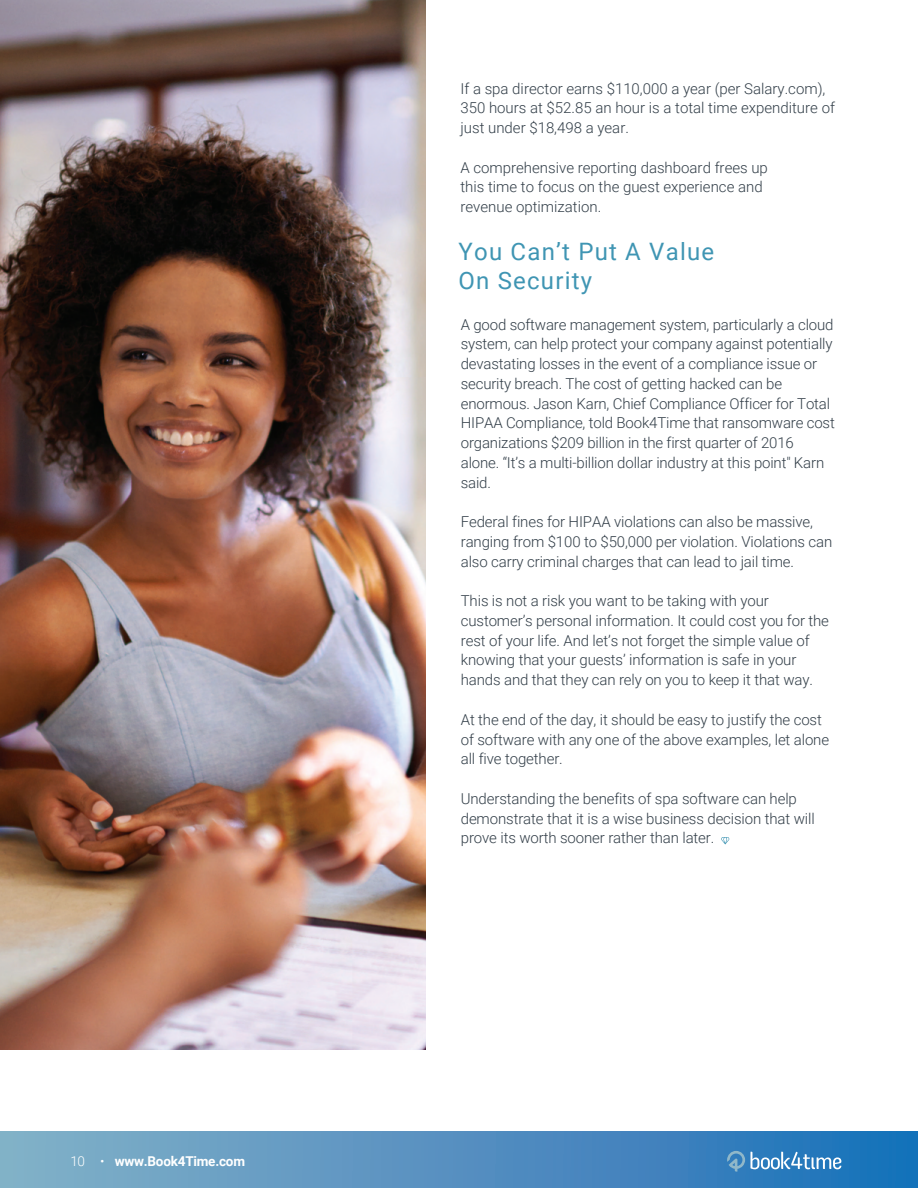
<style>
.page{position:relative;width:918px;height:1188px;background:#fff}
.page>*{position:absolute;margin:0;border:0;box-sizing:border-box;transform-origin:0 0}
.t1{font:24px/28.3px "Roboto";letter-spacing:.05em;color:#3f95b3}
.t2{font:300 15px/19.8px "Roboto";letter-spacing:-.01em;color:#323e48}
.t3{font:700 13.5px "Roboto";letter-spacing:-.02em;color:#fff}
.s1{font-weight:300}
</style>
<div class="page">
<svg style="left:721px;top:837px;width:8px;height:7px"></svg>
<img style="left:0;top:0;width:425px;height:1049px">
<div style="left:0;top:1131px;width:918px;height:57px;background:linear-gradient(to right,#88b1c7,#1c70ba)"></div>
<svg style="left:751px;top:1152px;width:90px;height:17px"></svg>
<svg style="left:727px;top:1151px;width:18px;height:21px"></svg>
<p class="t3" style="left:70px;top:1152px;width:176px"><span class="s1">10 •</span> www.Book4Time.com</p>
<p class="t2" style="left:460px;top:78px;width:376px">If a spa director earns $110,000 a year (per Salary.com),<br>350 hours at $52.85 an hour is a total time expenditure of just under $18,498 a year.</p>
<p class="t2" style="left:460px;top:157px;width:309px">A comprehensive reporting dashboard frees up this time to focus on the guest experience and revenue optimization.</p>
<h1 class="t1" style="left:459px;top:237px;width:257px">You Can’t Put A Value<br>On Security</h1>
<p class="t2" style="left:461px;top:314px;width:376px">A good software management system, particularly a cloud system, can help protect your company against potentially devastating losses in the event of a compliance issue or security breach. The cost of getting hacked can be enormous. Jason Karn, Chief Compliance Officer for Total HIPAA Compliance, told Book4Time that ransomware cost organizations $209 billion in the first quarter of 2016 alone. “It’s a multi-billion dollar industry at this point" Karn said.</p>
<p class="t2" style="left:461px;top:511px;width:373px">Federal fines for HIPAA violations can also be massive, ranging from $100 to $50,000 per violation. Violations can also carry criminal charges that can lead to jail time.</p>
<p class="t2" style="left:461px;top:590px;width:370px">This is not a risk you want to be taking with your customer’s personal information. It could cost you for the rest of your life. And let’s not forget the simple value of knowing that your guests’ information is safe in your hands and that they can rely on you to keep it that way.</p>
<p class="t2" style="left:461px;top:709px;width:370px">At the end of the day, it should be easy to justify the cost of software with any one of the above examples, let alone all five together.</p>
<p class="t2" style="left:461px;top:788px;width:355px">Understanding the benefits of spa software can help demonstrate that it is a wise business decision that will prove its worth sooner rather than later.</p>
</div>
